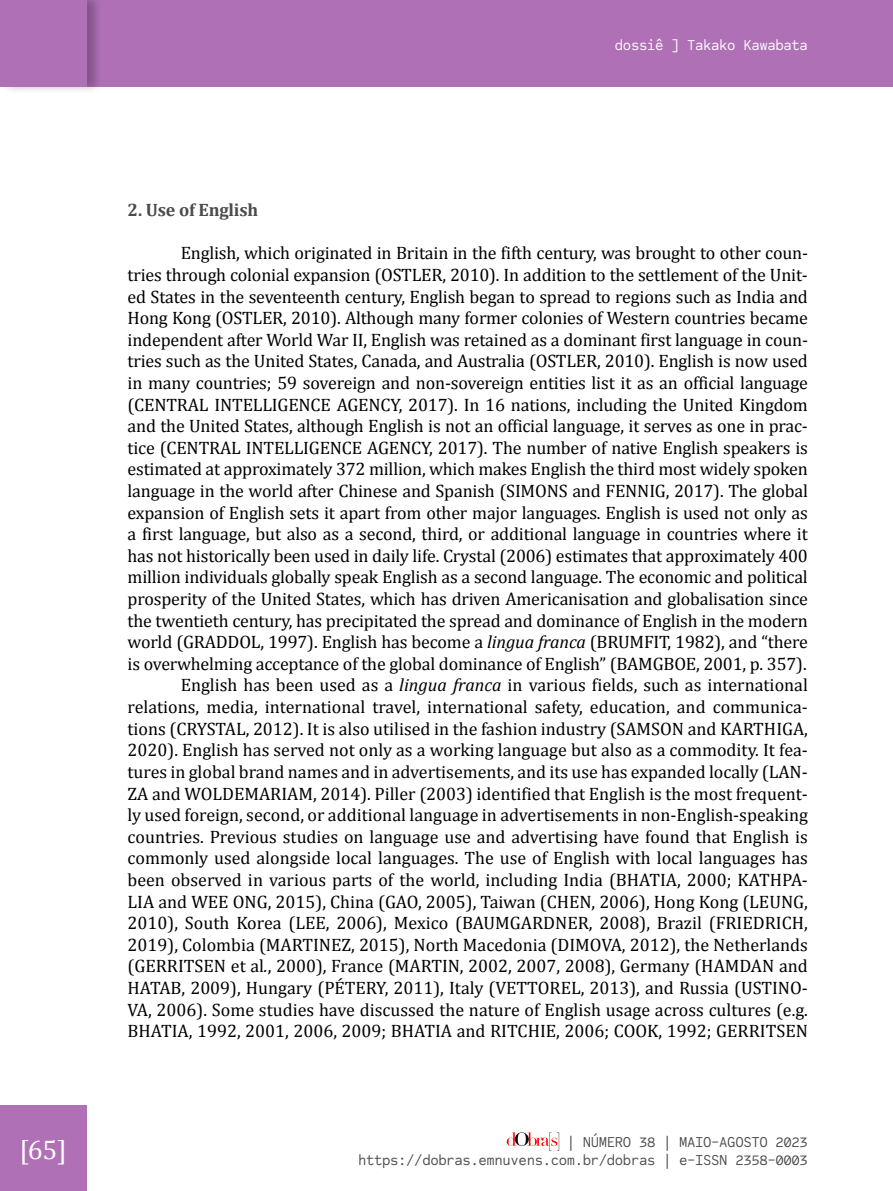
<style>
.page{position:relative;width:893px;height:1191px;background:#fff}
.page>*{position:absolute;margin:0;border:0;box-sizing:border-box;transform-origin:0 0}
.t1{font:27px "Cambria";color:#fff}
.t2{font:18px/21.6px "Cambria";letter-spacing:-.01em;color:#000;text-align:right}
.t3{font:700 18px "Cambria";letter-spacing:-.01em;color:#4b4b4b}
.t4{font:15px/18px "Code Saver";letter-spacing:-.025em;color:#4b4b4b;text-align:right}
.t5{font:15px "Code Saver";letter-spacing:-.025em;color:#fff}
.s1{font-style:italic}
</style>
<div class="page">
<div style="left:0;top:1106px;width:86px;height:85px;background:#b070b6"></div>
<svg style="left:507px;top:1132px;width:52px;height:18px"></svg>
<div style="left:0;top:0;width:893px;height:86px;background:#b070b6"></div>
<div style="left:0;top:0;width:103px;height:94px;background:#000;opacity:.25"></div>
<div style="left:0;top:0;width:86px;height:86px;background:#b070b6"></div>
<p class="t5" style="left:615px;top:36px;width:194px">dossiê ] Takako Kawabata</p>
<p class="t3" style="left:128px;top:199px;width:132px">2. Use of English</p>
<p class="t2" style="left:128px;top:242px;width:682px">English, which originated in Britain in the fifth century, was brought to other coun-<br>tries through colonial expansion (OSTLER, 2010). In addition to the settlement of the Unit&shy;ed States in the seventeenth century, English began to spread to regions such as India and Hong Kong (OSTLER, 2010). Although many former colonies of Western countries became independent after World War II, English was retained as a dominant first language in coun&shy;tries such as the United States, Canada, and Australia (OSTLER, 2010). English is now used in many countries; 59 sovereign and non-sovereign entities list it as an official language (CENTRAL INTELLIGENCE AGENCY, 2017). In 16 nations, including the United Kingdom and the United States, although English is not an official language, it serves as one in prac&shy;tice (CENTRAL INTELLIGENCE AGENCY, 2017). The number of native English speakers is estimated at approximately 372 million, which makes English the third most widely spoken language in the world after Chinese and Spanish (SIMONS and FENNIG, 2017). The global expansion of English sets it apart from other major languages. English is used not only as a first language, but also as a second, third, or additional language in countries where it has not historically been used in daily life. Crystal (2006) estimates that approximately 400 million individuals globally speak English as a second language. The economic and political prosperity of the United States, which has driven Americanisation and globalisation since the twentieth century, has precipitated the spread and dominance of English in the modern world (GRADDOL, 1997). English has become a <span class="s1">lingua franca</span> (BRUMFIT, 1982), and “there is overwhelming acceptance of the global dominance of English” (BAMGBOE, 2001, p. 357).<br>English has been used as a <span class="s1">lingua franca</span> in various fields, such as international relations, media, international travel, international safety, education, and communica&shy;tions (CRYSTAL, 2012). It is also utilised in the fashion industry (SAMSON and KARTHIGA, 2020). English has served not only as a working language but also as a commodity. It fea&shy;tures in global brand names and in advertisements, and its use has expanded locally (LAN-ZA and WOLDEMARIAM, 2014). Piller (2003) identified that English is the most frequent&shy;ly used foreign, second, or additional language in advertisements in non-English-speaking countries. Previous studies on language use and advertising have found that English is commonly used alongside local languages. The use of English with local languages has been observed in various parts of the world, including India (BHATIA, 2000; KATHPA-LIA and WEE ONG, 2015), China (GAO, 2005), Taiwan (CHEN, 2006), Hong Kong (LEUNG, 2010), South Korea (LEE, 2006), Mexico (BAUMGARDNER, 2008), Brazil (FRIEDRICH, 2019), Colombia (MARTINEZ, 2015), North Macedonia (DIMOVA, 2012), the Netherlands (GERRITSEN et al<span class="s1">.</span>, 2000), France (MARTIN, 2002, 2007, 2008), Germany (HAMDAN and HATAB, 2009), Hungary (PÉTERY, 2011), Italy (VETTOREL, 2013), and Russia (USTINO-VA, 2006). Some studies have discussed the nature of English usage across cultures (e.g.<br>BHATIA, 1992, 2001, 2006, 2009; BHATIA and RITCHIE, 2006; COOK, 1992; GERRITSEN</p>
<h1 class="t1" style="left:20px;top:1133px;width:49px">[65]</h1>
<p class="t4" style="left:358px;top:1132px;width:451px">| NÚMERO 38 | MAIO-AGOSTO 2023 https://dobras.emnuvens.com.br/dobras | e-ISSN 2358-0003</p>
</div>
